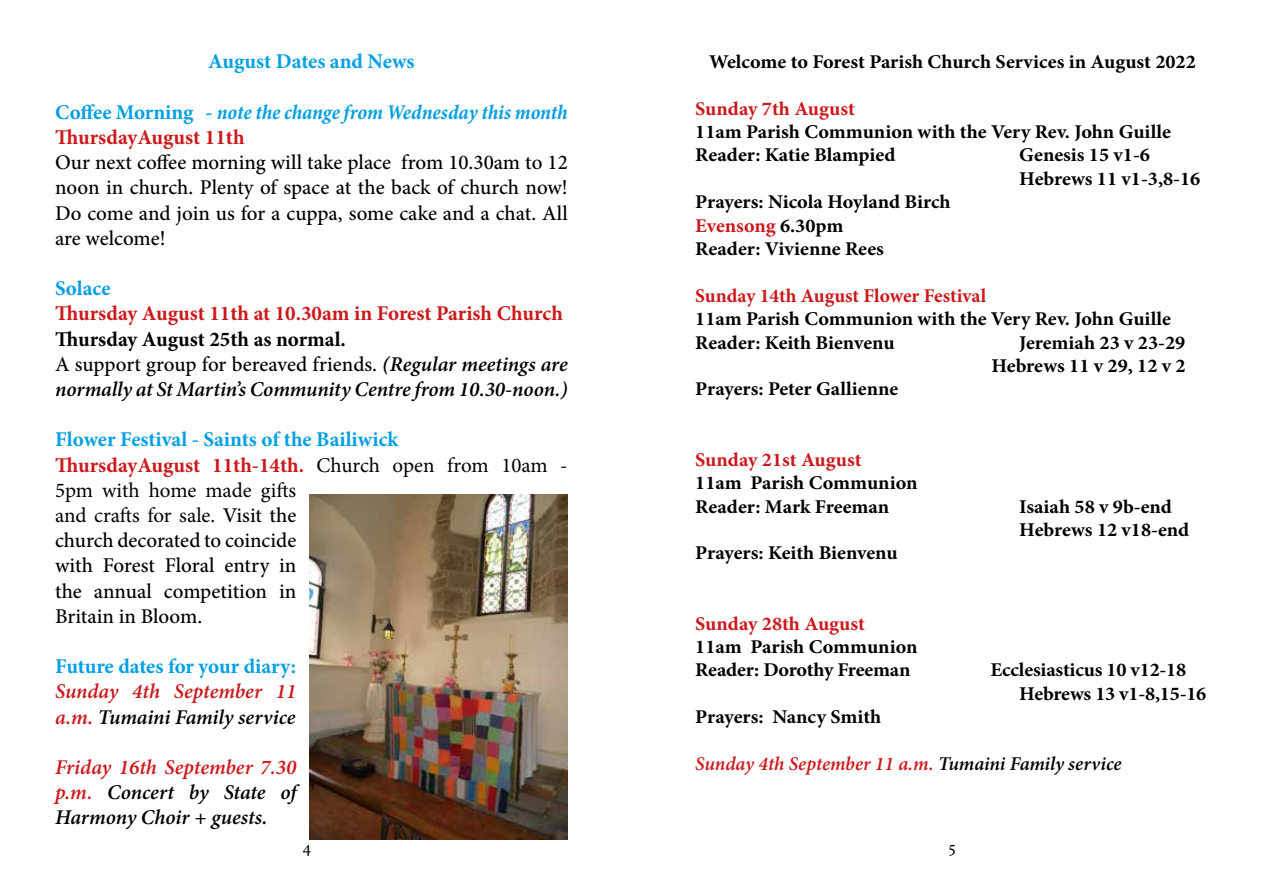
<style>
.page{position:relative;width:1263px;height:893px;background:#fff}
.page>*{position:absolute;margin:0;border:0;box-sizing:border-box;transform-origin:0 0}
.t1{font:500 21px/25.2px "Minion Pro";letter-spacing:-.005em;color:#000;text-align:justify}
.t2{font:italic 600 21px/25.2px "Minion Pro";letter-spacing:-.005em;color:#000}
.t3{font:italic 700 condensed 21px/25.2px "Minion Pro";letter-spacing:-.005em;color:#009fe3}
.t4{font:700 21px "Minion Pro";letter-spacing:-.005em;color:#009fe3}
.t5{font:700 21px "Minion Pro";color:#cd171a}
.t6{font:italic 600 21px/25.2px "Minion Pro";letter-spacing:-.005em;color:#cd171a}
.t7{font:700 19.5px/23.4px "Minion Pro";letter-spacing:-.005em;color:#000;scale:1.04 1}
.t8{font:700 19.5px "Minion Pro";color:#cd171a;scale:1.04 1}
.t9{font:italic 600 19.5px "Minion Pro";letter-spacing:-.005em;color:#cd171a}
.t10{font:700 19.5px "Minion Pro";color:#cd171a}
.t11{font:18px "Minion Pro";color:#000}
.s1{font-style:normal;font-stretch:normal}
.s2{font-style:normal;font-stretch:normal;color:#cd171a}
.s3{font-weight:700;font-style:normal}
.s4{font-weight:500;font-style:normal}
.s5{font-weight:700;color:#009fe3}
.s6{font-weight:700;color:#cd171a}
.s7{font-weight:400}
.s8{color:#000}
.s9{color:#cd171a}
</style>
<div class="page">
<img style="left:309px;top:494px;width:259px;height:345px">
<p class="t4" style="left:208px;top:47px;width:208px">August Dates and News</p>
<p class="t3" style="left:55px;top:99px;width:514px"><span class="s1">Coffee Morning -</span> note the change from Wednesday this month<br><span class="s2">ThursdayAugust 11th</span></p>
<p class="t1" style="left:55px;top:150px;width:514px">Our next coffee morning will take place from 10.30am to 12 noon in church. Plenty of space at the back of church now!<br>Do come and join us for a cuppa, some cake and a chat. All are welcome!</p>
<p class="t4" style="left:55px;top:274px;width:57px">Solace</p>
<p class="t5" style="left:55px;top:299px;width:509px">Thursday August 11th at 10.30am in Forest Parish Church</p>
<p class="t2" style="left:55px;top:326px;width:514px"><span class="s3">Thursday August 25th as normal.<br></span><span class="s4">A support group for bereaved friends.</span> (Regular meetings are normally at St Martin’s Community Centre from 10.30-noon.)</p>
<p class="t1" style="left:55px;top:427px;width:514px;text-align:left"><span class="s5">Flower Festival - Saints of the Bailiwick<br></span><span class="s6">ThursdayAugust 11th-14th.</span> <span class="s7">Church open from 10am -<br>5pm with home made gifts<br>and crafts for sale.</span> Visit the<br>church decorated to coincide<br>with Forest Floral entry in<br>the annual competition in<br>Britain in Bloom.</p>
<p class="t4" style="left:55px;top:652px;width:243px">Future dates for your diary:</p>
<p class="t6" style="left:55px;top:679px;width:243px">Sunday 4th September 11 a.m. <span class="s8">Tumaini Family service</span></p>
<p class="t2" style="left:55px;top:754px;width:243px;text-align:justify"><span class="s9">Friday 16th September 7.30 p.m.</span> Concert by State of Harmony Choir + guests.</p>
<p class="t7" style="left:709px;top:50px;width:469px">Welcome to Forest Parish Church Services in August 2022</p>
<p class="t8" style="left:695px;top:95px;width:155px">Sunday 7th August</p>
<p class="t7" style="left:695px;top:120px;width:459px">11am Parish Communion with the Very Rev. John Guille<br>Reader: Katie Blampied</p>
<p class="t7" style="left:1019px;top:143px;width:176px">Genesis 15 v1-6<br>Hebrews 11 v1-3,8-16</p>
<p class="t7" style="left:695px;top:190px;width:247px">Prayers: Nicola Hoyland Birch<br><span class="s9">Evensong</span> 6.30pm<br>Reader: Vivienne Rees</p>
<p class="t10" style="left:695px;top:282px;width:292px">Sunday 14th August Flower Festival</p>
<p class="t7" style="left:695px;top:307px;width:459px">11am Parish Communion with the Very Rev. John Guille<br>Reader: Keith Bienvenu</p>
<p class="t7" style="left:991px;top:330px;width:188px;text-align:right">Jeremiah 23 v 23-29<br>Hebrews 11 v 29, 12 v 2</p>
<p class="t7" style="left:695px;top:377px;width:197px">Prayers: Peter Gallienne</p>
<p class="t8" style="left:695px;top:446px;width:161px">Sunday 21st August</p>
<p class="t7" style="left:695px;top:471px;width:215px">11am Parish Communion<br>Reader: Mark Freeman</p>
<p class="t7" style="left:695px;top:541px;width:196px">Prayers: Keith Bienvenu</p>
<p class="t8" style="left:695px;top:609px;width:165px">Sunday 28th August</p>
<p class="t7" style="left:695px;top:635px;width:215px">11am Parish Communion<br>Reader: Dorothy Freeman</p>
<p class="t7" style="left:1019px;top:494px;width:165px">Isaiah 58 v 9b-end<br>Hebrews 12 v18-end</p>
<p class="t7" style="left:1019px;top:658px;width:181px;text-indent:-29px">Ecclesiasticus 10 v12-18<br>Hebrews 13 v1-8,15-16</p>
<p class="t7" style="left:695px;top:705px;width:180px">Prayers: Nancy Smith</p>
<p class="t9" style="left:695px;top:750px;width:428px">Sunday 4th September 11 a.m. <span class="s8">Tumaini Family service</span></p>
<p class="t11" style="left:302px;top:835px;width:10px">4</p>
<p class="t11" style="left:948px;top:835px;width:10px">5</p>
</div>
